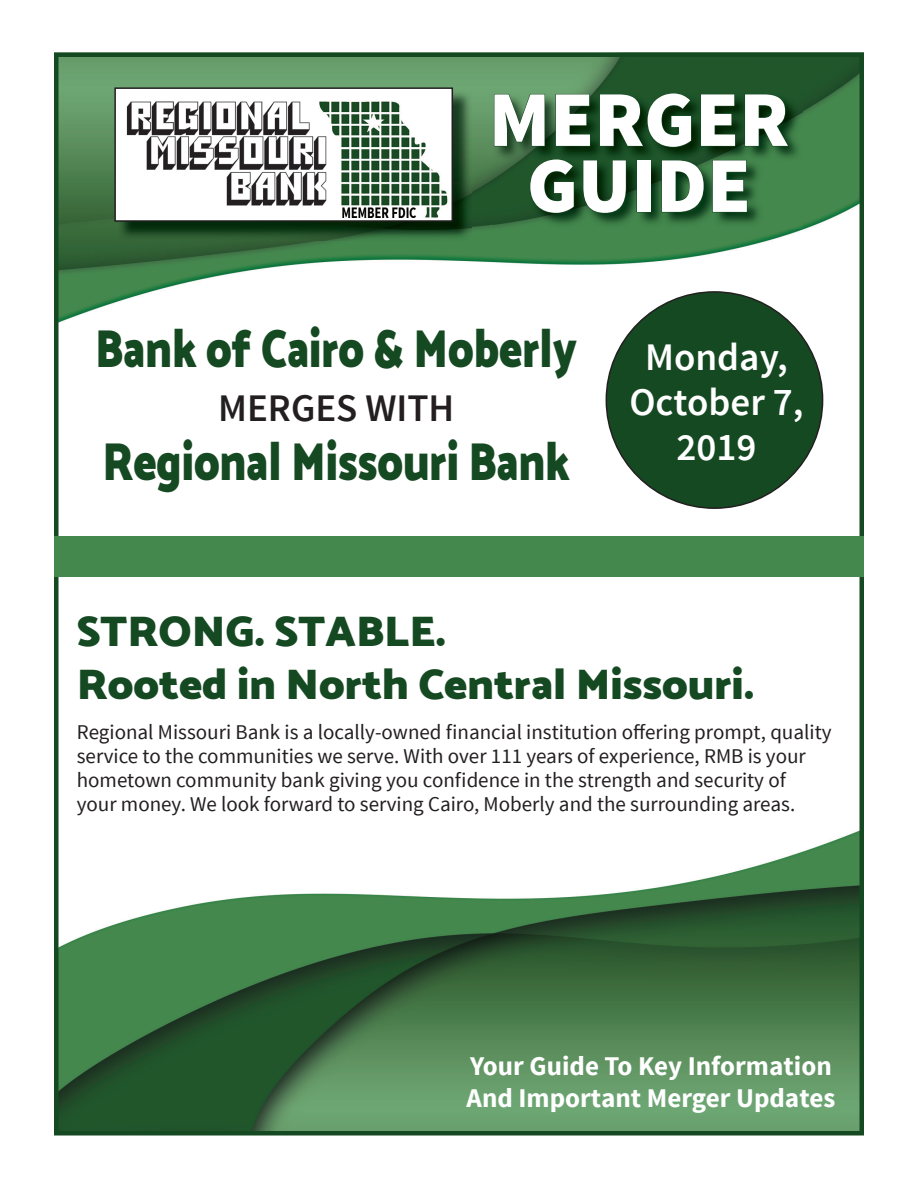
<style>
.page{position:relative;width:918px;height:1188px;background:#fff}
.page>*{position:absolute;margin:0;border:0;box-sizing:border-box;transform-origin:0 0}
.t1{font:900 79.2px/66px "Source Sans Pro";color:#fff;text-align:center}
.t2{font:900 54.3px "Catamaran";color:#154922;scale:.8 1}
.t3{font:900 43.5px/52.5px "Catamaran";color:#154922}
.t4{font:600 39px/45px "Source Sans Pro";color:#fff;text-align:center}
.t5{font:600 39px "Source Sans Pro";color:#231f20}
.t6{font:700 27px/32.4px "Source Sans Pro";color:#fff}
.t7{font:21px/24px "Source Sans Pro";color:#231f20}
</style>
<div class="page">
<img style="left:59px;top:57px;width:800px;height:1074px">
<div style="left:54px;top:52px;width:810px;height:1084px;border:4px solid #154922"></div>
<img style="left:493px;top:93px;width:310px;height:136px">
<svg style="left:494px;top:94px;width:51px;height:53px;background:#36633d"></svg>
<svg style="left:555px;top:94px;width:36px;height:53px;background:#1d4824"></svg>
<svg style="left:599px;top:93px;width:93px;height:55px;background:#0e3c16"></svg>
<svg style="left:700px;top:94px;width:36px;height:53px;background:#0d3a15"></svg>
<svg style="left:744px;top:94px;width:45px;height:53px;background:#103e19"></svg>
<svg style="left:530px;top:159px;width:44px;height:55px;background:#0f3e18"></svg>
<svg style="left:583px;top:160px;width:44px;height:54px;background:#14451e"></svg>
<div style="left:637px;top:160px;width:14px;height:52px;border:1px solid #154922"></div>
<svg style="left:661px;top:160px;width:43px;height:53px;background:#1b5027"></svg>
<svg style="left:712px;top:160px;width:36px;height:53px;background:#1f582c"></svg>
<div style="left:606px;top:292px;width:217px;height:216px;background:#154922;border-radius:50%"></div>
<img style="left:116px;top:89px;width:356px;height:152px">
<img style="left:117px;top:90px;width:333px;height:129px">
<div style="left:114px;top:87px;width:339px;height:135px;border:2px solid #231f20"></div>
<div style="left:54px;top:536px;width:810px;height:41px;background:#44884e"></div>
<h1 class="t1" style="left:489px;top:90px;width:302px">MERGER<br>GUIDE</h1>
<h2 class="t2" style="left:95px;top:317px;width:604px">Bank of Cairo &amp; Moberly</h2>
<h3 class="t5" style="left:218px;top:384px;width:238px">MERGES WITH</h3>
<h2 class="t2" style="left:102px;top:429px;width:586px">Regional Missouri Bank</h2>
<h3 class="t4" style="left:629px;top:336px;width:176px">Monday,<br>October 7,<br>2019</h3>
<h3 class="t3" style="left:77px;top:605px;width:679px">STRONG. STABLE.<br>Rooted in North Central Missouri.</h3>
<p class="t7" style="left:77px;top:720px;width:756px">Regional Missouri Bank is a locally-owned financial institution offering prompt, quality service to the communities we serve. With over 111 years of experience, RMB is your hometown community bank giving you confidence in the strength and security of<br>your money. We look forward to serving Cairo, Moberly and the surrounding areas.</p>
<p class="t6" style="left:467px;top:1050px;width:370px">Your Guide To Key Information<br>And Important Merger Updates</p>
</div>
